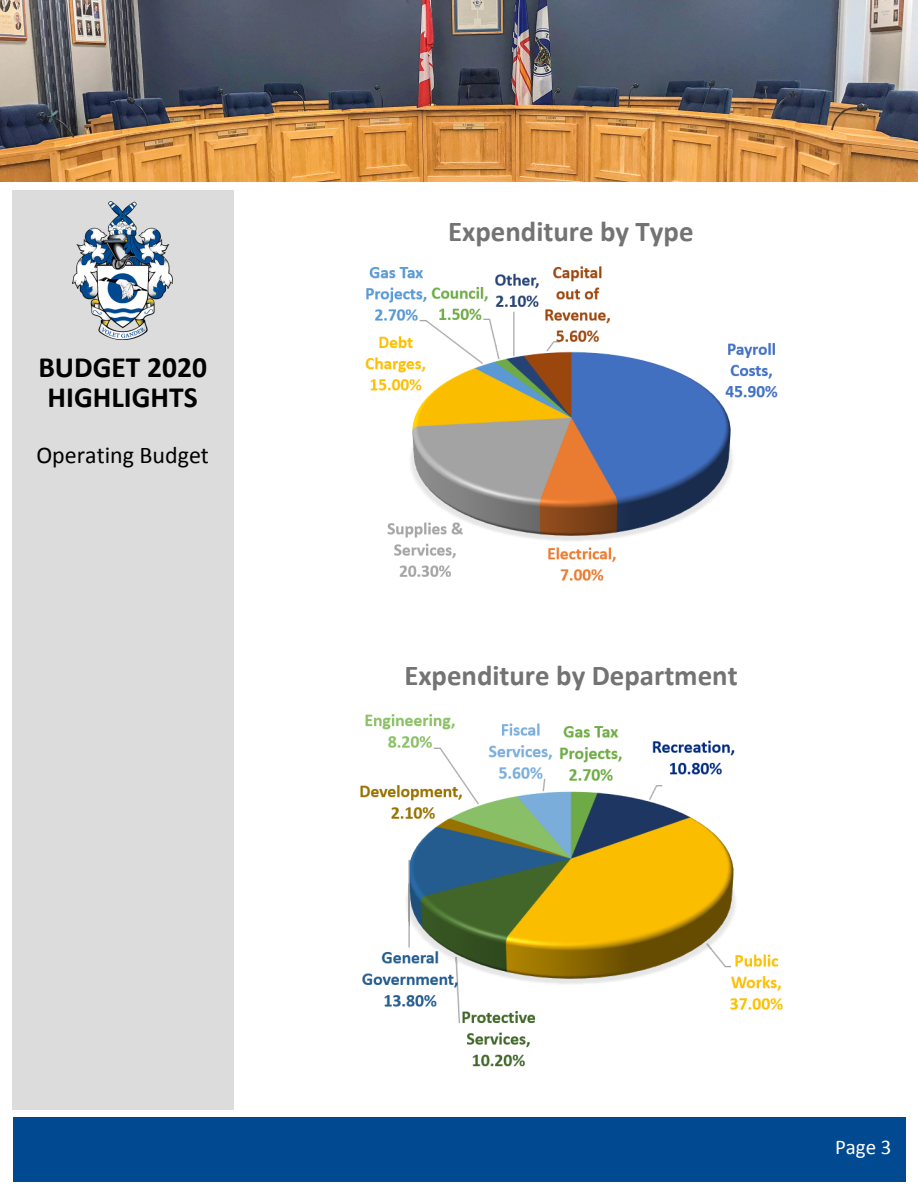
<style>
.page{position:relative;width:918px;height:1188px;background:#fff}
.page>*{position:absolute;margin:0;border:0;box-sizing:border-box;transform-origin:0 0}
.t1{font:700 29.55px/30px "Calibri";color:#000;text-align:center}
.t2{font:700 28.8px "Calibri";color:#737373}
.t3{font:24px "Calibri";color:#000}
.t4{font:21px "Calibri";color:#fff}
</style>
<div class="page">
<img style="left:0;top:0;width:918px;height:181px">
<div style="left:13px;top:191px;width:220px;height:919px;background:#dddcdc"></div>
<img style="left:72px;top:202px;width:101px;height:138px">
<img style="left:365px;top:266px;width:413px;height:315px">
<img style="left:360px;top:714px;width:423px;height:353px">
<div style="left:13px;top:1117px;width:892px;height:64px;background:#014991"></div>
<p class="t1" style="left:38px;top:355px;width:170px">BUDGET 2020<br>HIGHLIGHTS</p>
<p class="t3" style="left:36px;top:445px;width:174px">Operating Budget</p>
<p class="t2" style="left:448px;top:220px;width:247px">Expenditure by Type</p>
<p class="t2" style="left:404px;top:664px;width:335px">Expenditure by Department</p>
<p class="t4" style="left:835px;top:1139px;width:58px">Page 3</p>
</div>
